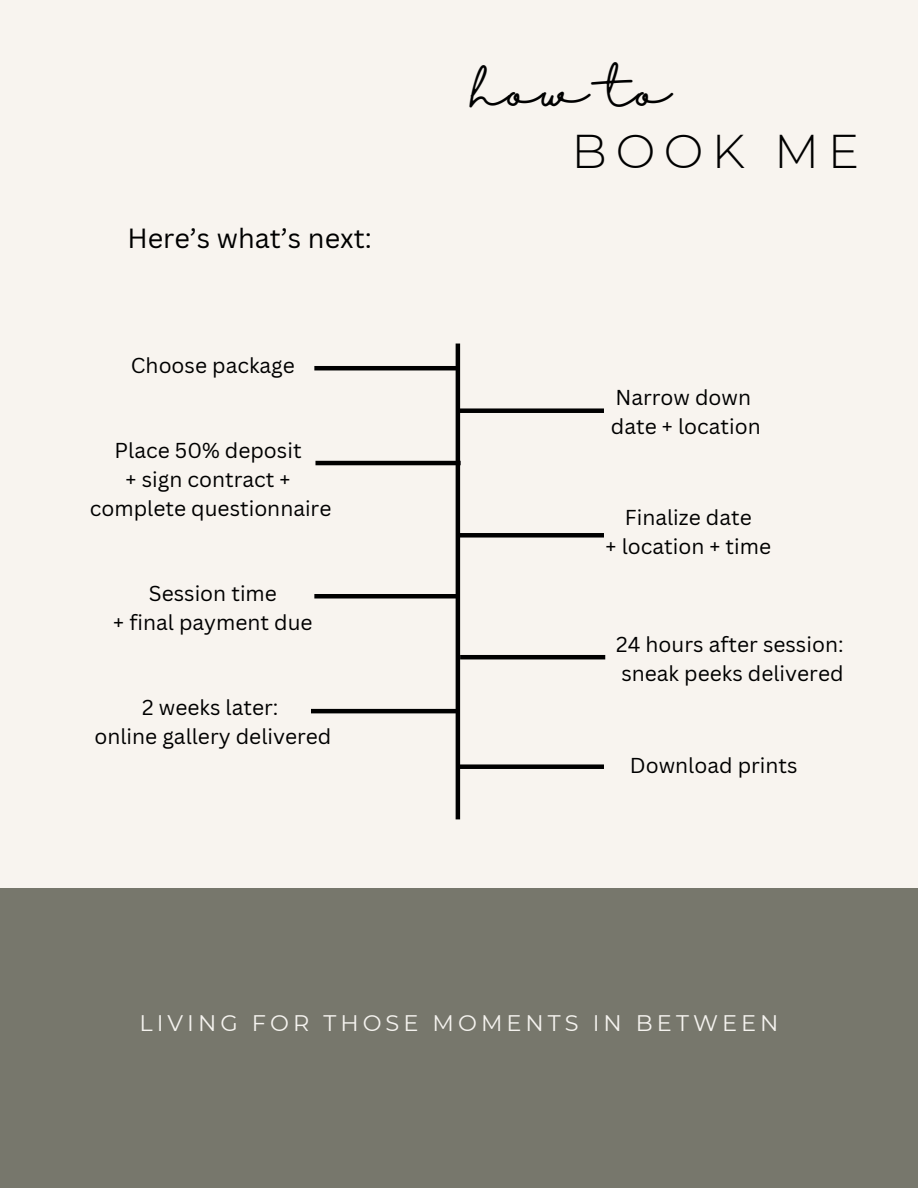
<style>
.page{position:relative;width:918px;height:1188px;background:#f8f4ef}
.page>*{position:absolute;margin:0;border:0;box-sizing:border-box;transform-origin:0 0}
.t1{font:48.6px "Halimun";color:#000}
.t2{font:300 47.25px "Montserrat";letter-spacing:.18em;color:#000}
.t3{font:27px "Canva Sans";color:#000}
.t4{font:22.5px "Montserrat";letter-spacing:.18em;color:#f5f3ef}
.t5{font:21px "Canva Sans";color:#000}
</style>
<div class="page">
<div style="left:0;top:888px;width:918px;height:300px;background:#77776c"></div>
<hr style="left:314px;top:366px;width:146px;height:4px;background:#000">
<div style="left:459px;top:408px;width:145px;height:5px;background:#000"></div>
<hr style="left:315px;top:461px;width:146px;height:4px;background:#000">
<div style="left:459px;top:533px;width:145px;height:5px;background:#000"></div>
<div style="left:314px;top:594px;width:146px;height:5px;background:#000"></div>
<hr style="left:460px;top:655px;width:145px;height:4px;background:#000">
<hr style="left:311px;top:709px;width:145px;height:4px;background:#000">
<hr style="left:456px;top:344px;width:4px;height:475px;background:#000">
<div style="left:459px;top:764px;width:145px;height:5px;background:#000"></div>
<p class="t1" style="left:472px;top:61px;width:201px">how to</p>
<p class="t3" style="left:127px;top:219px;width:246px">Here’s what’s next:</p>
<p class="t5" style="left:131px;top:350px;width:165px">Choose package</p>
<p class="t2" style="left:572px;top:122px;width:289px">BOOK ME</p>
<p class="t5" style="left:615px;top:383px;width:137px">Narrow down</p>
<p class="t5" style="left:611px;top:412px;width:151px">date + location</p>
<p class="t5" style="left:115px;top:435px;width:189px">Place 50% deposit</p>
<p class="t5" style="left:126px;top:464px;width:166px">+ sign contract +</p>
<p class="t5" style="left:90px;top:494px;width:243px">complete questionnaire</p>
<p class="t5" style="left:625px;top:503px;width:128px">Finalize date</p>
<p class="t5" style="left:606px;top:532px;width:167px">+ location + time</p>
<p class="t5" style="left:149px;top:578px;width:130px">Session time</p>
<p class="t5" style="left:113px;top:608px;width:201px">+ final payment due</p>
<p class="t5" style="left:616px;top:629px;width:229px">24 hours after session:</p>
<p class="t5" style="left:621px;top:658px;width:224px">sneak peeks delivered</p>
<p class="t5" style="left:142px;top:692px;width:138px">2 weeks later:</p>
<p class="t5" style="left:94px;top:721px;width:238px">online gallery delivered</p>
<p class="t5" style="left:630px;top:751px;width:169px">Download prints</p>
<p class="t4" style="left:139px;top:1010px;width:641px">LIVING FOR THOSE MOMENTS IN BETWEEN</p>
</div>
